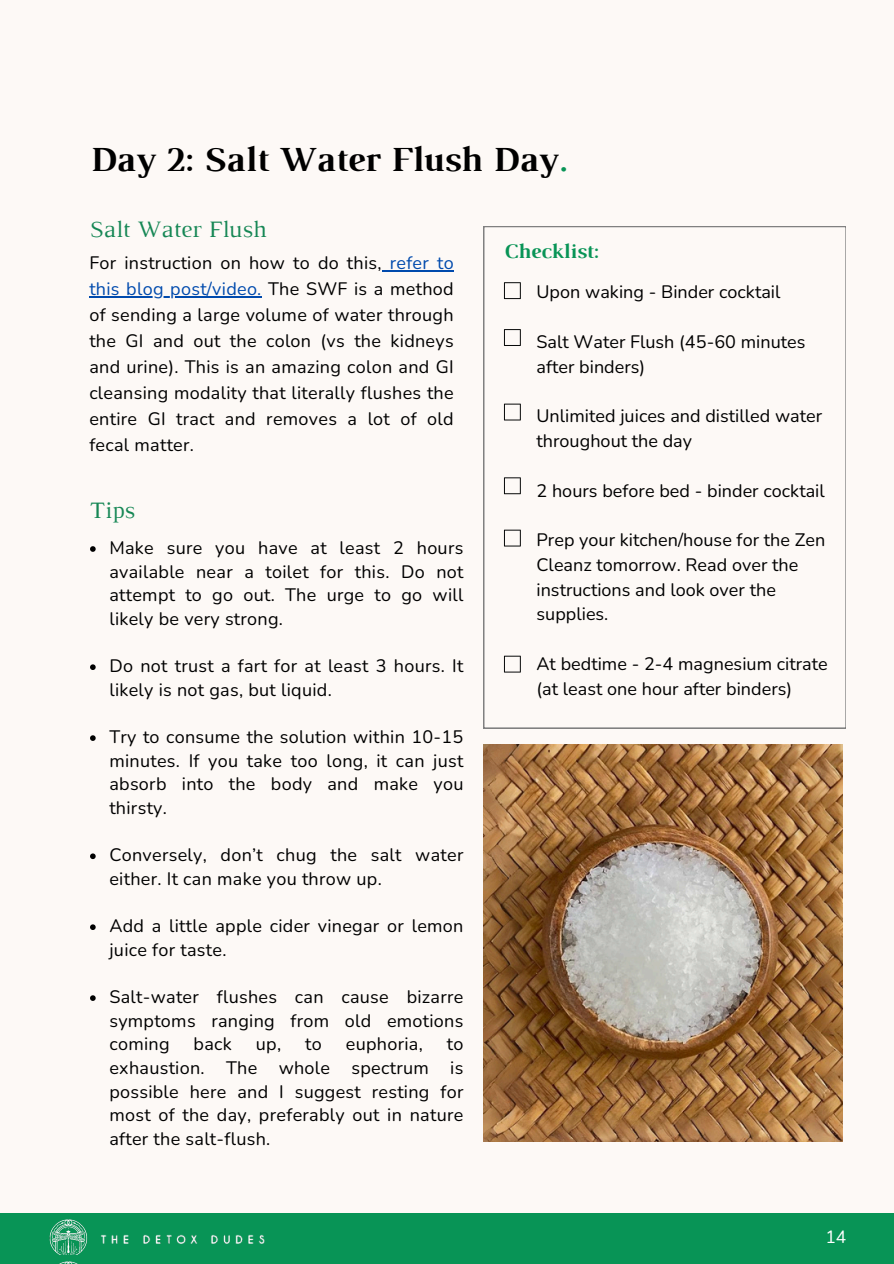
<style>
.page{position:relative;width:894px;height:1264px;background:#fff}
.page>*{position:absolute;margin:0;border:0;box-sizing:border-box;transform-origin:0 0}
.t1{font:700 36px "Luthier";color:#000}
.t2{font:24px "Luthier";color:#168755}
.t3{font:700 21px "Luthier";color:#089456}
.t4{font:18px/23.7px "Nunito";letter-spacing:.015em;color:#000}
.t5{font:17.55px "Nunito";color:#fff}
.s1{color:#089456}
.s2{color:#004aad}
</style>
<div class="page">
<div style="left:0;top:0;width:893px;height:1263px;background:#fdf9f6"></div>
<div style="left:0;top:1212px;width:893px;height:51px;background:#089456"></div>
<img style="left:49px;top:1219px;width:39px;height:35px">
<img style="left:100px;top:1234px;width:165px;height:10px">
<img style="left:61px;top:1261px;width:15px;height:2px">
<svg style="left:483px;top:226px;width:362px;height:502px"></svg>
<svg style="left:504px;top:282px;width:16px;height:17px"></svg>
<svg style="left:504px;top:329px;width:16px;height:17px"></svg>
<svg style="left:504px;top:403px;width:16px;height:17px"></svg>
<svg style="left:504px;top:477px;width:16px;height:17px"></svg>
<svg style="left:504px;top:529px;width:16px;height:17px"></svg>
<svg style="left:504px;top:655px;width:16px;height:17px"></svg>
<img style="left:483px;top:744px;width:359px;height:397px">
<svg style="left:382px;top:270px;width:7px;height:2px"></svg>
<hr style="left:389px;top:270px;width:65px;height:2px;background:#004aad">
<hr style="left:89px;top:296px;width:173px;height:1px;background:#004aad">
<svg style="left:90px;top:546px;width:6px;height:6px"></svg>
<svg style="left:90px;top:664px;width:6px;height:6px"></svg>
<svg style="left:90px;top:735px;width:6px;height:6px"></svg>
<svg style="left:90px;top:853px;width:6px;height:6px"></svg>
<svg style="left:90px;top:924px;width:6px;height:6px"></svg>
<svg style="left:90px;top:995px;width:6px;height:5px"></svg>
<p class="t1" style="left:89px;top:146px;width:478px">Day 2: Salt Water Flush Day<span class="s1">.</span></p>
<p class="t2" style="left:89px;top:220px;width:179px">Salt Water Flush</p>
<p class="t4" style="left:89px;top:252px;width:366px">For instruction on how to do this, <span class="s2">refer to</span></p>
<p class="t4" style="left:89px;top:276px;width:366px;line-height:25.8px;text-align:justify"><span class="s2">this blog post/video.</span> The SWF is a method of sending a large volume of water through the GI and out the colon (vs the kidneys and urine). This is an amazing colon and GI cleansing modality that literally flushes the entire GI tract and removes a lot of old fecal matter.</p>
<p class="t2" style="left:89px;top:501px;width:47px">Tips</p>
<p class="t4" style="left:109px;top:536px;width:355px;text-align:justify">Make sure you have at least 2 hours available near a toilet for this. Do not attempt to go out. The urge to go will likely be very strong.</p>
<p class="t4" style="left:109px;top:654px;width:355px">Do not trust a fart for at least 3 hours. It likely is not gas, but liquid.</p>
<p class="t4" style="left:109px;top:725px;width:355px;text-align:justify">Try to consume the solution within 10-15 minutes. If you take too long, it can just absorb into the body and make you thirsty.</p>
<p class="t4" style="left:109px;top:843px;width:355px">Conversely, don’t chug the salt water either. It can make you throw up.</p>
<p class="t4" style="left:109px;top:914px;width:355px">Add a little apple cider vinegar or lemon juice for taste.</p>
<p class="t4" style="left:109px;top:985px;width:355px;text-align:justify">Salt-water flushes can cause bizarre symptoms ranging from old emotions coming</p>
<p class="t4" style="left:193px;top:1032px;width:40px">back</p>
<p class="t4" style="left:256px;top:1032px;width:27px">up,</p>
<p class="t4" style="left:305px;top:1032px;width:18px">to</p>
<p class="t4" style="left:346px;top:1032px;width:78px">euphoria,</p>
<p class="t4" style="left:109px;top:1032px;width:355px;text-align:justify;text-indent:337px">to exhaustion. The whole spectrum is possible here and I suggest resting for most of the day, preferably out in nature after the salt-flush.</p>
<p class="t3" style="left:504px;top:244px;width:96px">Checklist:</p>
<p class="t4" style="left:536px;top:280px;width:245px">Upon waking - Binder cocktail</p>
<p class="t4" style="left:536px;top:329px;width:270px;line-height:24.8px">Salt Water Flush (45-60 minutes after binders)</p>
<p class="t4" style="left:536px;top:404px;width:287px;line-height:24.8px">Unlimited juices and distilled water throughout the day</p>
<p class="t4" style="left:536px;top:478px;width:290px">2 hours before bed - binder cocktail</p>
<h3 class="t4" style="left:536px;top:527px;width:290px;line-height:24.8px">Prep your kitchen/house for the Zen<br>Cleanz tomorrow. Read over the instructions and look over the supplies.</h3>
<p class="t4" style="left:536px;top:651px;width:293px;line-height:24.8px">At bedtime - 2-4 magnesium citrate (at least one hour after binders)</p>
<p class="t5" style="left:825px;top:1225px;width:23px">14</p>
</div>
